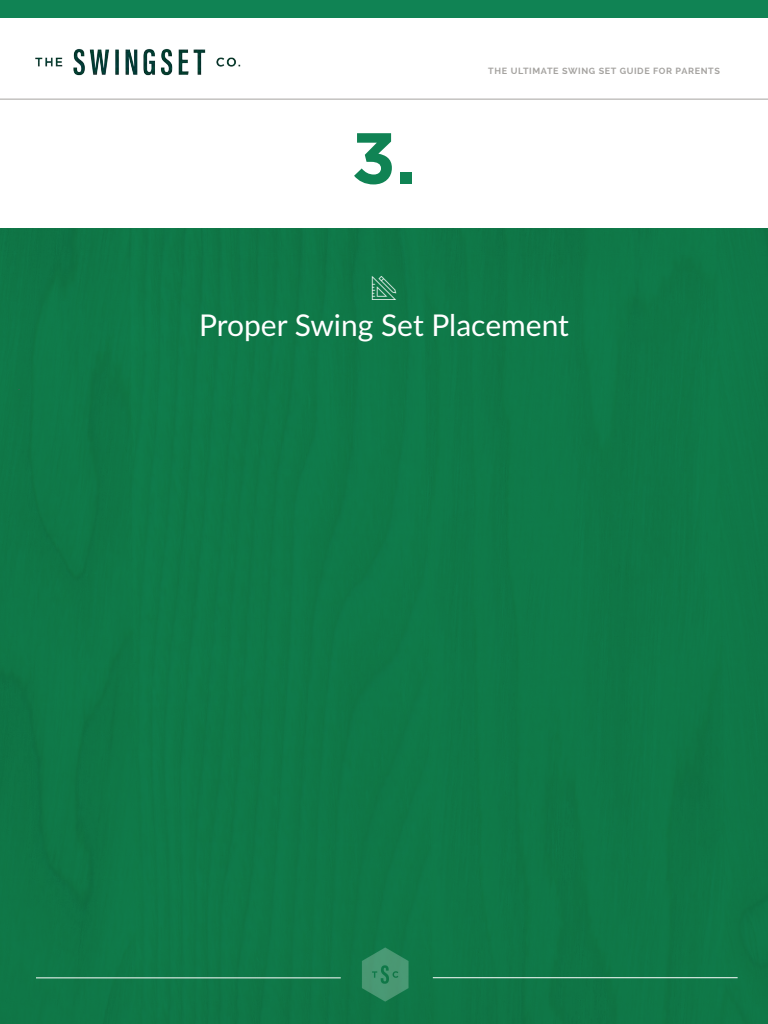
<style>
.page{position:relative;width:768px;height:1024px;background:#fff}
.page>*{position:absolute;margin:0;border:0;box-sizing:border-box;transform-origin:0 0}
.Section{font:700 72px "Gotham";color:#108354}
.t1{font:30px "Lato";color:#fff}
.t2{font:24px "linea basic 10";color:#fff}
.Paragraph_Regular{font:11px "Raleway";color:#5a5a60}
.t3{font:700 9px "Raleway";letter-spacing:.07em;color:#a5a3a0}
</style>
<div class="page">
<div style="left:0;top:228px;width:768px;height:796px;background:#0f7847"></div>
<img style="left:359px;top:947px;width:53px;height:55px">
<hr style="left:36px;top:978px;width:305px;height:1px;background:#fff">
<hr style="left:433px;top:978px;width:305px;height:1px;background:#fff">
<div style="left:0;top:0;width:768px;height:18px;background:#108354"></div>
<img style="left:35px;top:48px;width:206px;height:28px">
<hr style="left:0;top:99px;width:768px;height:1px;background:#a5a3a0">
<p class="Paragraph_Regular" style="left:18px;top:380px;width:4px">.</p>
<p class="Section" style="left:351px;top:110px;width:67px">3.</p>
<p class="t3" style="left:488px;top:66px;width:233px">THE ULTIMATE SWING SET GUIDE FOR PARENTS</p>
<p class="t2" style="left:372px;top:278px;width:25px">?</p>
<p class="t1" style="left:199px;top:304px;width:371px">Proper Swing Set Placement</p>
</div>
